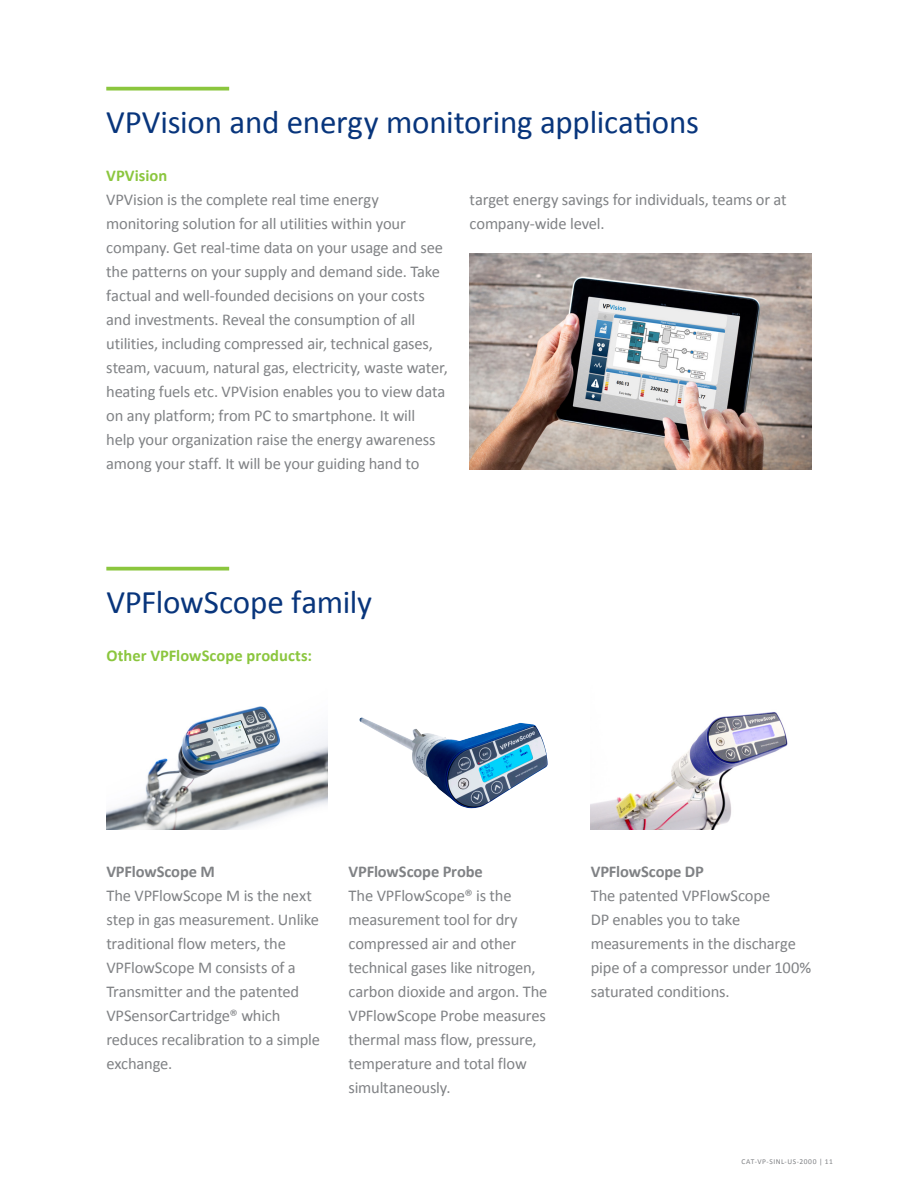
<style>
.page{position:relative;width:918px;height:1188px;background:#fff}
.page>*{position:absolute;margin:0;border:0;box-sizing:border-box;transform-origin:0 0}
.kop_-_streep{font:33px "Calibri";letter-spacing:-.005em;color:#08357c}
.body{font:16.5px/24px "Calibri";letter-spacing:-.01em;color:#808285}
.body-2{font:700 16.5px "Calibri";letter-spacing:-.005em;color:#808285}
.tussenkop_groen{font:700 16.5px "Calibri";letter-spacing:.005em;color:#8bc63e}
.t1{font:7.5px "Calibri";letter-spacing:.07em;color:#808285}
</style>
<div class="page">
<svg style="left:106px;top:87px;width:123px;height:4px"></svg>
<img style="left:470px;top:253px;width:342px;height:216px">
<svg style="left:106px;top:567px;width:123px;height:4px"></svg>
<img style="left:106px;top:706px;width:221px;height:123px">
<img style="left:359px;top:717px;width:189px;height:92px">
<img style="left:591px;top:712px;width:197px;height:117px">
<p class="kop_-_streep" style="left:106px;top:101px;width:594px">VPVision and energy monitoring applications</p>
<p class="tussenkop_groen" style="left:106px;top:165px;width:63px">VPVision</p>
<p class="body" style="left:106px;top:188px;width:343px">VPVision is the complete real time energy monitoring solution for all utilities within your company. Get real-time data on your usage and see the patterns on your supply and demand side. Take factual and well-founded decisions on your costs and investments. Reveal the consumption of all utilities, including compressed air, technical gases, steam, vacuum, natural gas, electricity, waste water, heating fuels etc. VPVision enables you to view data on any platform; from PC to smartphone. It will help your organization raise the energy awareness among your staff. It will be your guiding hand to</p>
<p class="body" style="left:470px;top:188px;width:319px">target energy savings for individuals, teams or at company-wide level.</p>
<p class="kop_-_streep" style="left:106px;top:581px;width:267px">VPFlowScope family</p>
<p class="tussenkop_groen" style="left:106px;top:645px;width:207px">Other VPFlowScope products:</p>
<p class="body-2" style="left:106px;top:861px;width:110px">VPFlowScope M</p>
<p class="body" style="left:106px;top:884px;width:215px">The VPFlowScope M is the next step in gas measurement. Unlike traditional flow meters, the<br>VPFlowScope M consists of a<br>Transmitter and the patented<br>VPSensorCartridge® which reduces recalibration to a simple exchange.</p>
<p class="body-2" style="left:349px;top:861px;width:136px">VPFlowScope Probe</p>
<p class="body" style="left:349px;top:884px;width:200px">The VPFlowScope® is the measurement tool for dry compressed air and other technical gases like nitrogen, carbon dioxide and argon. The<br>VPFlowScope Probe measures thermal mass flow, pressure, temperature and total flow simultaneously.</p>
<p class="body-2" style="left:591px;top:861px;width:115px">VPFlowScope DP</p>
<p class="body" style="left:591px;top:884px;width:222px">The patented VPFlowScope<br>DP enables you to take measurements in the discharge pipe of a compressor under 100% saturated conditions.</p>
<p class="t1" style="left:742px;top:1157px;width:93px">CAT-VP-SINL-US-2000 | 11</p>
</div>
